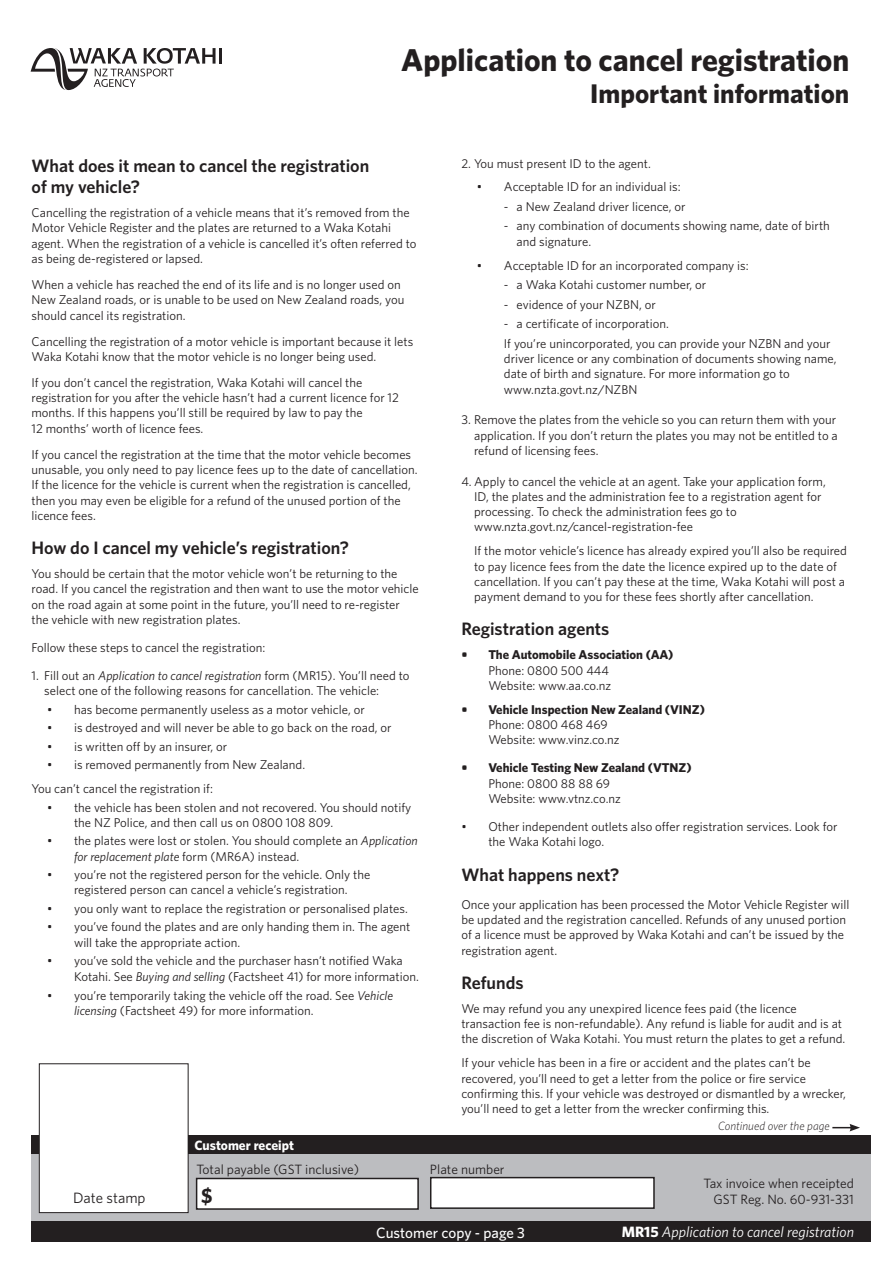
<style>
.page{position:relative;width:893px;height:1263px;background:#fff}
.page>*{position:absolute;margin:0;border:0;box-sizing:border-box;transform-origin:0 0}
.t1{font:700 31.5px "Whitney";color:#231f20}
.t2{font:700 27px "Whitney";color:#231f20}
.t3{font:700 21px "Whitney";color:#231f20}
.t4{font:600 18px/21.6px "Whitney";color:#231f20}
.t5{font:italic 15px "Whitney";color:#fff}
.t6{font:500 15px "Whitney";color:#fff}
.t7{font:15px "Whitney";color:#231f20}
.t8{font:13.5px "Whitney";color:#231f20}
.t9{font:700 13.5px "Whitney";color:#fff}
.Numbered_list{font:12.75px/15.3px "Whitney";color:#231f20}
.Dash_Bullets_-_indented_twice{font:12.75px/15.3px "Whitney";color:#231f20}
.Bulleted_list_-_indented{font:italic 300 12px "Whitney";color:#231f20}
.s1{font-style:italic}
.s2{font-weight:700}
.s3{font-weight:700;font-style:normal}
</style>
<div class="page">
<div style="left:31px;top:1221px;width:840px;height:21px;background:#231f20"></div>
<div style="left:31px;top:1153px;width:839px;height:67px;background:#bcbdc0"></div>
<div style="left:197px;top:1178px;width:221px;height:31px;background:#fff"></div>
<div style="left:196px;top:1178px;width:223px;height:32px;border:2px solid #231f20"></div>
<div style="left:431px;top:1177px;width:223px;height:31px;background:#fff"></div>
<div style="left:430px;top:1177px;width:225px;height:32px;border:2px solid #231f20"></div>
<div style="left:31px;top:1135px;width:839px;height:19px;background:#231f20"></div>
<hr style="left:219px;top:48px;width:3px;height:16px;background:#231f20">
<svg style="left:31px;top:48px;width:185px;height:42px"></svg>
<div style="left:39px;top:1064px;width:149px;height:148px;background:#fff"></div>
<div style="left:39px;top:1063px;width:150px;height:150px;border:1px solid #231f20"></div>
<svg style="left:832px;top:1124px;width:28px;height:7px"></svg>
<p class="t1" style="left:401px;top:39px;width:450px">Application to cancel registration</p>
<p class="t2" style="left:590px;top:76px;width:261px">Important information</p>
<p class="t4" style="left:32px;top:154px;width:339px">What does it mean to cancel the registration of my vehicle?</p>
<p class="Numbered_list" style="left:32px;top:205px;width:386px">Cancelling the registration of a vehicle means that it’s removed from the Motor Vehicle Register and the plates are returned to a Waka Kotahi agent. When the registration of a vehicle is cancelled it’s often referred to as being de-registered or lapsed.</p>
<p class="Numbered_list" style="left:32px;top:277px;width:374px">When a vehicle has reached the end of its life and is no longer used on<br>New Zealand roads, or is unable to be used on New Zealand roads, you should cancel its registration.</p>
<p class="Numbered_list" style="left:32px;top:333px;width:383px">Cancelling the registration of a motor vehicle is important because it lets<br>Waka Kotahi know that the motor vehicle is no longer being used.</p>
<p class="Numbered_list" style="left:32px;top:374px;width:369px">If you don’t cancel the registration, Waka Kotahi will cancel the registration for you after the vehicle hasn’t had a current licence for 12 months. If this happens you’ll still be required by law to pay the<br>12 months’ worth of licence fees.</p>
<p class="Numbered_list" style="left:32px;top:446px;width:387px">If you cancel the registration at the time that the motor vehicle becomes unusable, you only need to pay licence fees up to the date of cancellation.<br>If the licence for the vehicle is current when the registration is cancelled, then you may even be eligible for a refund of the unused portion of the licence fees.</p>
<p class="t4" style="left:32px;top:537px;width:319px">How do I cancel my vehicle’s registration?</p>
<p class="Numbered_list" style="left:32px;top:566px;width:389px">You should be certain that the motor vehicle won’t be returning to the road. If you cancel the registration and then want to use the motor vehicle on the road again at some point in the future, you’ll need to re-register the vehicle with new registration plates.</p>
<p class="Numbered_list" style="left:32px;top:639px;width:235px">Follow these steps to cancel the registration:</p>
<p class="Numbered_list" style="left:44px;top:668px;width:367px;text-indent:-13px">1. Fill out an <span class="s1">Application to cancel registration</span> form (MR15). You’ll need to select one of the following reasons for cancellation. The vehicle:</p>
<p class="Numbered_list" style="left:47px;top:701px;width:319px">• has become permanently useless as a motor vehicle, or</p>
<p class="Numbered_list" style="left:47px;top:720px;width:346px">• is destroyed and will never be able to go back on the road, or</p>
<p class="Numbered_list" style="left:47px;top:738px;width:182px">• is written off by an insurer, or</p>
<p class="Numbered_list" style="left:47px;top:757px;width:260px">• is removed permanently from New Zealand.</p>
<p class="Numbered_list" style="left:32px;top:781px;width:183px">You can’t cancel the registration if:</p>
<p class="Numbered_list" style="left:74px;top:799px;width:339px;text-indent:-27px">• the vehicle has been stolen and not recovered. You should notify the NZ Police, and then call us on 0800 108 809.</p>
<p class="Numbered_list" style="left:74px;top:833px;width:345px;text-indent:-27px">• the plates were lost or stolen. You should complete an <span class="s1">Application for replacement plate</span> form (MR6A) instead.</p>
<p class="Numbered_list" style="left:47px;top:867px;width:325px;text-align:center">• you’re not the registered person for the vehicle. Only the registered person can cancel a vehicle’s registration.</p>
<p class="Numbered_list" style="left:47px;top:900px;width:362px">• you only want to replace the registration or personalised plates.</p>
<p class="Numbered_list" style="left:74px;top:919px;width:338px;text-indent:-27px">• you’ve found the plates and are only handing them in. The agent will take the appropriate action.</p>
<p class="Numbered_list" style="left:74px;top:953px;width:346px;text-indent:-27px">• you’ve sold the vehicle and the purchaser hasn’t notified Waka<br>Kotahi. See <span class="s1">Buying and selling</span> (Factsheet 41) for more information.</p>
<p class="Numbered_list" style="left:74px;top:988px;width:321px;text-indent:-27px">• you’re temporarily taking the vehicle off the road. See <span class="s1">Vehicle licensing</span> (Factsheet 49) for more information.</p>
<p class="t7" style="left:73px;top:1188px;width:74px">Date stamp</p>
<p class="t9" style="left:195px;top:1136px;width:101px">Customer receipt</p>
<p class="t8" style="left:196px;top:1161px;width:164px">Total payable (GST inclusive)</p>
<p class="t3" style="left:201px;top:1181px;width:13px">$</p>
<p class="Numbered_list" style="left:461px;top:155px;width:191px">2. You must present ID to the agent.</p>
<p class="Numbered_list" style="left:477px;top:179px;width:205px">• Acceptable ID for an individual is:</p>
<p class="Numbered_list" style="left:504px;top:198px;width:183px">- a New Zealand driver licence, or</p>
<p class="Numbered_list" style="left:517px;top:218px;width:315px;text-indent:-13px">- any combination of documents showing name, date of birth and signature.</p>
<p class="Numbered_list" style="left:477px;top:257px;width:273px">• Acceptable ID for an incorporated company is:</p>
<p class="Numbered_list" style="left:504px;top:277px;width:204px">- a Waka Kotahi customer number, or</p>
<p class="Numbered_list" style="left:504px;top:296px;width:153px">- evidence of your NZBN, or</p>
<p class="Numbered_list" style="left:504px;top:316px;width:166px">- a certificate of incorporation.</p>
<p class="Dash_Bullets_-_indented_twice" style="left:504px;top:335px;width:334px">If you’re unincorporated, you can provide your NZBN and your driver licence or any combination of documents showing name, date of birth and signature. For more information go to www.nzta.govt.nz/NZBN</p>
<p class="Numbered_list" style="left:474px;top:412px;width:365px;text-align:justify;text-indent:-13px">3. Remove the plates from the vehicle so you can return them with your application. If you don’t return the plates you may not be entitled to a refund of licensing fees.</p>
<p class="Numbered_list" style="left:474px;top:473px;width:353px;text-indent:-13px">4. Apply to cancel the vehicle at an agent. Take your application form, ID, the plates and the administration fee to a registration agent for processing. To check the administration fees go to www.nzta.govt.nz/cancel-registration-fee</p>
<p class="Numbered_list" style="left:474px;top:543px;width:374px">If the motor vehicle’s licence has already expired you’ll also be required to pay licence fees from the date the licence expired up to the date of cancellation. If you can’t pay these at the time, Waka Kotahi will post a payment demand to you for these fees shortly after cancellation.</p>
<p class="t4" style="left:461px;top:618px;width:150px">Registration agents</p>
<p class="Numbered_list" style="left:488px;top:647px;width:187px;text-indent:-27px"><span class="s2">• The Automobile Association (AA)<br></span>Phone: 0800 500 444<br>Website: www.aa.co.nz</p>
<p class="Numbered_list" style="left:488px;top:701px;width:218px;text-indent:-27px"><span class="s2">• Vehicle Inspection New Zealand (VINZ)<br></span>Phone: 0800 468 469<br>Website: www.vinz.co.nz</p>
<p class="Numbered_list" style="left:488px;top:760px;width:205px;text-indent:-27px"><span class="s2">• Vehicle Testing New Zealand (VTNZ)<br></span>Phone: 0800 88 88 69<br>Website: www.vtnz.co.nz</p>
<p class="Numbered_list" style="left:488px;top:819px;width:351px;text-indent:-27px">• Other independent outlets also offer registration services. Look for the Waka Kotahi logo.</p>
<p class="t4" style="left:461px;top:863px;width:159px">What happens next?</p>
<p class="Numbered_list" style="left:461px;top:896px;width:390px">Once your application has been processed the Motor Vehicle Register will be updated and the registration cancelled. Refunds of any unused portion of a licence must be approved by Waka Kotahi and can’t be issued by the registration agent.</p>
<p class="t4" style="left:461px;top:971px;width:64px">Refunds</p>
<p class="Numbered_list" style="left:461px;top:1000px;width:385px">We may refund you any unexpired licence fees paid (the licence transaction fee is non-refundable). Any refund is liable for audit and is at the discretion of Waka Kotahi. You must return the plates to get a refund.</p>
<p class="Numbered_list" style="left:461px;top:1055px;width:386px">If your vehicle has been in a fire or accident and the plates can’t be recovered, you’ll need to get a letter from the police or fire service confirming this. If your vehicle was destroyed or dismantled by a wrecker, you’ll need to get a letter from the wrecker confirming this.</p>
<p class="t8" style="left:430px;top:1160px;width:76px">Plate number</p>
<p class="Bulleted_list_-_indented" style="left:718px;top:1118px;width:113px">Continued over the page</p>
<p class="t8" style="left:704px;top:1174px;width:152px">Tax invoice when receipted</p>
<p class="t8" style="left:714px;top:1190px;width:142px">GST Reg. No. 60-931-331</p>
<p class="t6" style="left:376px;top:1223px;width:150px">Customer copy - page 3</p>
<p class="t5" style="left:622px;top:1222px;width:234px"><span class="s3">MR15</span> Application to cancel registration</p>
</div>
